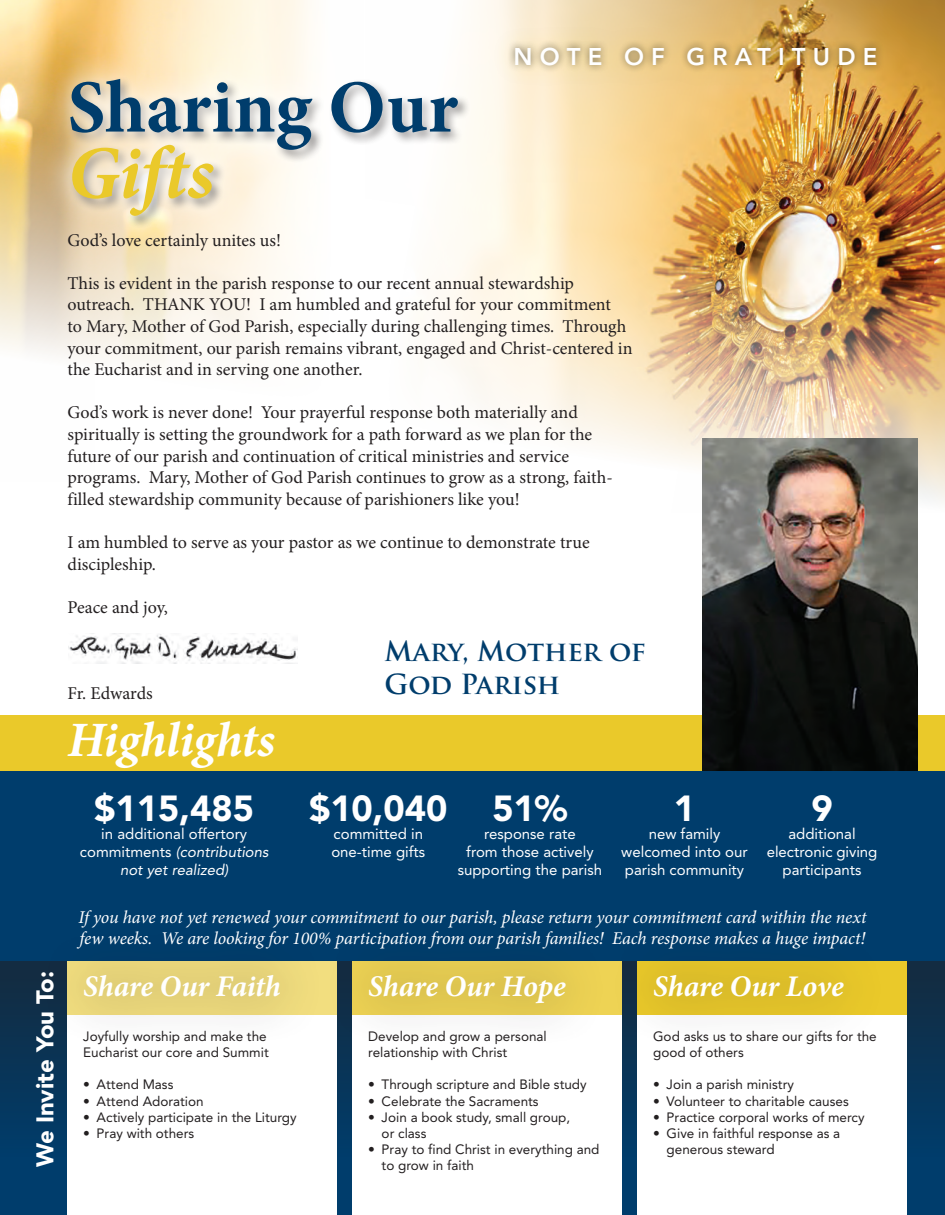
<style>
.page{position:relative;width:945px;height:1215px;background:#fff}
.page>*{position:absolute;margin:0;border:0;box-sizing:border-box;transform-origin:0 0}
.t1{font:700 75px "Minion Pro";color:#003d6c}
.t2{font:italic 700 75px "Minion Pro";letter-spacing:-.005em;color:#eac92a}
.t3{font:italic 700 49.5px "Minion Pro";letter-spacing:-.01em;color:#fff}
.t4{font:900 36px "Avenir LT Std";color:#fff}
.t5{font:italic 700 30px "Minion Pro";letter-spacing:-.005em;color:#fff}
.t6{font:700 27px/32.4px "Trajan Pro";letter-spacing:-.005em;color:#003d6c}
.t7{font:800 24px "Avenir LT Std";letter-spacing:.3em;color:#fff}
.t8{font:900 24px "Avenir LT Std";color:#fff}
.t9{font:18px/21.6px "Minion Pro";letter-spacing:-.005em;color:#231f20}
.t10{font:italic 18px/21.6px "Minion Pro";letter-spacing:-.01em;color:#fff}
.t11{font:15px/18px "Avenir LT Std";color:#fff;text-align:center}
.t12{font:13.5px/16.2px "Avenir LT Std";color:#231f20}
.s1{font-style:italic}
</style>
<div class="page">
<div style="left:0;top:766px;width:945px;height:449px;background:#003d6c"></div>
<img style="left:435px;top:0;width:510px;height:502px">
<img style="left:0;top:0;width:310px;height:363px">
<svg style="left:40px;top:50px;width:448px;height:195px"></svg>
<div style="left:0;top:716px;width:945px;height:55px;background:#eac92a"></div>
<img style="left:702px;top:438px;width:216px;height:333px">
<div style="left:0;top:961px;width:945px;height:195px;background:linear-gradient(to bottom,#142b3f,#003c6b)"></div>
<div style="left:68px;top:962px;width:270px;height:253px;background:#fff"></div>
<div style="left:39px;top:928px;width:286px;height:118px;background:#231f20;opacity:.75"></div>
<div style="left:352px;top:962px;width:270px;height:253px;background:#fff"></div>
<div style="left:324px;top:929px;width:286px;height:119px;background:#231f20;opacity:.75"></div>
<div style="left:638px;top:962px;width:270px;height:253px;background:#fff"></div>
<div style="left:638px;top:962px;width:270px;height:54px;background:#eac92a"></div>
<div style="left:609px;top:929px;width:280px;height:117px;background:#231f20;opacity:.75"></div>
<div style="left:490px;top:23px;width:410px;height:67px;background:#eac92a;opacity:.5"></div>
<img style="left:69px;top:633px;width:229px;height:30px">
<h3 class="t8" style="left:30px;top:1167px;width:197px;rotate:-90deg">We Invite You To:</h3>
<h3 class="t7" style="left:513px;top:42px;width:366px">NOTE OF GRATITUDE</h3>
<h1 class="t1" style="left:68px;top:55px;width:392px">Sharing Our</h1>
<h1 class="t2" style="left:68px;top:120px;width:148px">Gifts</h1>
<p class="t9" style="left:68px;top:229px;width:215px">God’s love certainly unites us!</p>
<p class="t9" style="left:68px;top:272px;width:567px">This is evident in the parish response to our recent annual stewardship outreach. THANK YOU! I am humbled and grateful for your commitment<br>to Mary, Mother of God Parish, especially during challenging times. Through your commitment, our parish remains vibrant, engaged and Christ-centered in the Eucharist and in serving one another.</p>
<p class="t9" style="left:68px;top:402px;width:547px">God’s work is never done! Your prayerful response both materially and spiritually is setting the groundwork for a path forward as we plan for the future of our parish and continuation of critical ministries and service programs. Mary, Mother of God Parish continues to grow as a strong, faith&shy;filled stewardship community because of parishioners like you!</p>
<p class="t9" style="left:68px;top:532px;width:524px">I am humbled to serve as your pastor as we continue to demonstrate true discipleship.</p>
<p class="t9" style="left:68px;top:596px;width:102px">Peace and joy,</p>
<p class="t9" style="left:68px;top:683px;width:87px">Fr. Edwards</p>
<h3 class="t6" style="left:385px;top:636px;width:263px">Mary, Mother of<br>God Parish</h3>
<h2 class="t3" style="left:68px;top:705px;width:209px">Highlights</h2>
<h3 class="t4" style="left:94px;top:787px;width:161px">$115,485</h3>
<p class="t11" style="left:80px;top:825px;width:190px">in additional offertory commitments <span class="s1">(contributions not yet realized)</span></p>
<p class="t10" style="left:78px;top:906px;width:790px">If you have not yet renewed your commitment to our parish, please return your commitment card within the next few weeks. We are looking for 100% participation from our parish families! Each response makes a huge impact!</p>
<h3 class="t4" style="left:309px;top:787px;width:140px">$10,040</h3>
<p class="t11" style="left:331px;top:825px;width:95px;text-align:left">committed in one-time gifts</p>
<h3 class="t4" style="left:492px;top:787px;width:77px">51%</h3>
<p class="t11" style="left:458px;top:825px;width:146px">response rate<br>from those actively supporting the parish</p>
<h3 class="t4" style="left:811px;top:787px;width:23px">9</h3>
<p class="t11" style="left:767px;top:825px;width:112px">additional electronic giving participants</p>
<h3 class="t4" style="left:674px;top:787px;width:23px">1</h3>
<p class="t11" style="left:621px;top:825px;width:128px">new family welcomed into our parish community</p>
<h3 class="t5" style="left:83px;top:965px;width:199px">Share Our Faith</h3>
<p class="t12" style="left:83px;top:1028px;width:187px">Joyfully worship and make the<br>Eucharist our core and Summit</p>
<p class="t12" style="left:83px;top:1077px;width:92px">• Attend Mass</p>
<p class="t12" style="left:83px;top:1093px;width:122px">• Attend Adoration</p>
<p class="t12" style="left:83px;top:1109px;width:215px">• Actively participate in the Liturgy</p>
<p class="t12" style="left:83px;top:1125px;width:113px">• Pray with others</p>
<h3 class="t5" style="left:368px;top:965px;width:199px">Share Our Hope</h3>
<p class="t12" style="left:368px;top:1028px;width:180px">Develop and grow a personal relationship with Christ</p>
<p class="t12" style="left:368px;top:1077px;width:220px">• Through scripture and Bible study</p>
<p class="t12" style="left:368px;top:1093px;width:172px">• Celebrate the Sacraments</p>
<p class="t12" style="left:382px;top:1109px;width:190px;text-indent:-14px">• Join a book study, small group, or class</p>
<p class="t12" style="left:382px;top:1141px;width:219px;text-indent:-14px">• Pray to find Christ in everything and to grow in faith</p>
<h3 class="t5" style="left:653px;top:965px;width:192px">Share Our Love</h3>
<p class="t12" style="left:653px;top:1028px;width:225px">God asks us to share our gifts for the good of others</p>
<p class="t12" style="left:653px;top:1077px;width:142px">• Join a parish ministry</p>
<p class="t12" style="left:653px;top:1093px;width:197px">• Volunteer to charitable causes</p>
<p class="t12" style="left:653px;top:1109px;width:213px">• Practice corporal works of mercy</p>
<p class="t12" style="left:667px;top:1125px;width:175px;text-indent:-14px">• Give in faithful response as a generous steward</p>
</div>
